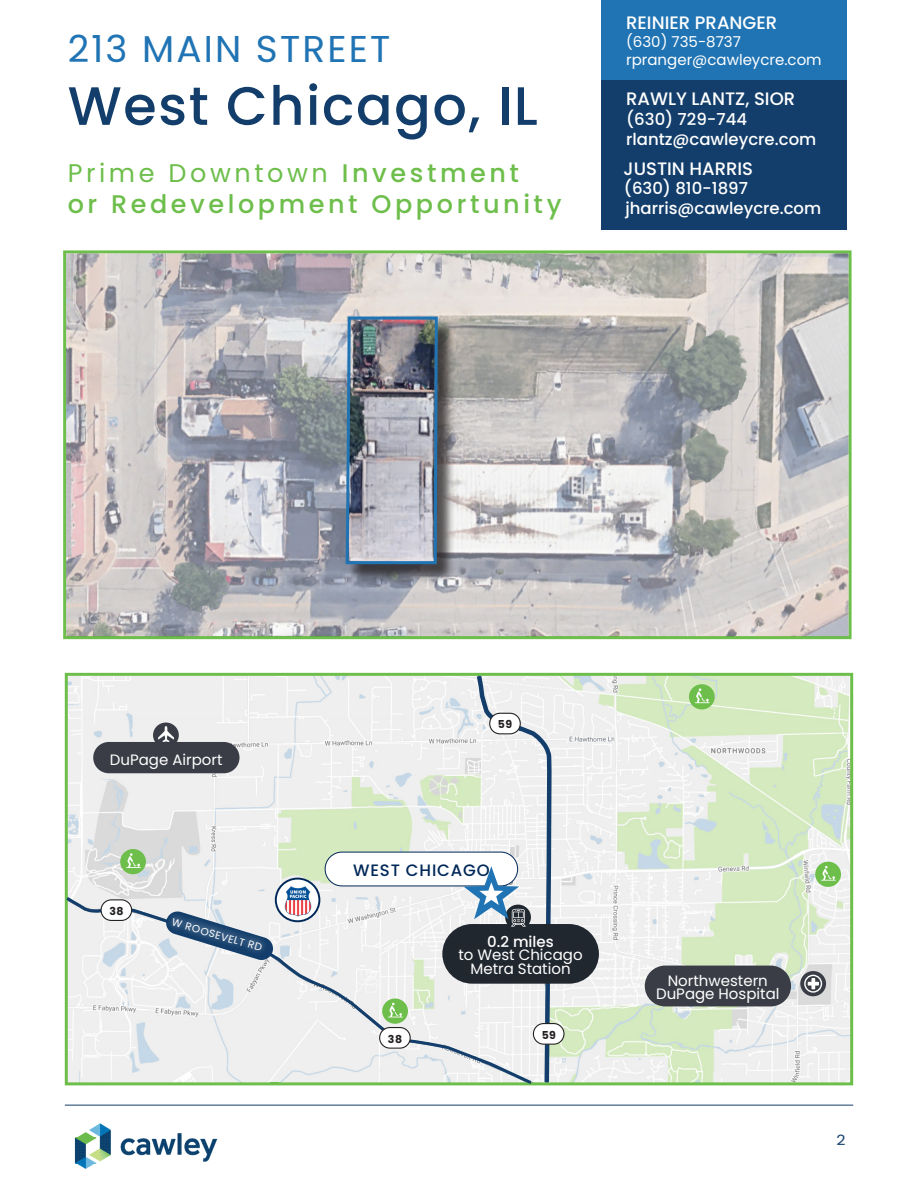
<style>
.page{position:relative;width:918px;height:1188px;background:#fff}
.page>*{position:absolute;margin:0;border:0;box-sizing:border-box;transform-origin:0 0}
.t1{font:500 54px "Poppins";letter-spacing:.03em;color:#133e6b}
.t2{font:37.35px "Poppins";letter-spacing:.06em;color:#2074b4}
.t3{font:500 25.5px/30.6px "Poppins";letter-spacing:.14em;color:#6dbe4b}
.t4{font:500 18px "Poppins";color:#fff}
.t5{font:500 16.5px/19.8px "Poppins";color:#fff}
.t6{font:500 16.5px "Poppins";letter-spacing:.05em;color:#002858}
.t7{font:15px/13.5px "Poppins";color:#fff;text-align:center}
.t8{font:14.1px "Poppins";color:#133e6b;scale:1.11 1}
.t9{font:700 10.95px "Poppins";letter-spacing:.05em;color:#231f20}
.t10{font:10.5px "Poppins";color:#fff}
.s1{font-weight:400}
.s2{font-weight:500}
</style>
<div class="page">
<img style="left:74px;top:1123px;width:144px;height:46px">
<hr style="left:65px;top:1105px;width:788px;height:1px;background:#133e6b">
<div style="left:63px;top:250px;width:789px;height:389px;border:3px solid #6dbe4b"></div>
<img style="left:69px;top:677px;width:780px;height:404px">
<svg style="left:66px;top:253px;width:783px;height:383px;background:#bebcbe"></svg>
<div style="left:348px;top:319px;width:108px;height:264px;background:#231f20;opacity:.75"></div>
<img style="left:344px;top:315px;width:95px;height:251px">
<div style="left:442px;top:924px;width:157px;height:60px;background:#21272f;border-radius:30px"></div>
<div style="left:325px;top:852px;width:193px;height:34px;background:#fff;border-radius:17px"></div>
<div style="left:325px;top:852px;width:193px;height:34px;border:1px solid #002858;border-radius:17px"></div>
<svg style="left:464px;top:672px;width:91px;height:414px"></svg>
<div style="left:489px;top:713px;width:32px;height:21px;border:1px solid #231f20;border-radius:10px"></div>
<div style="left:492px;top:713px;width:27px;height:23px;background:#fff;opacity:.75"></div>
<svg style="left:533px;top:1024px;width:31px;height:20px"></svg>
<div style="left:533px;top:1023px;width:32px;height:22px;border:1px solid #231f20;border-radius:10px"></div>
<div style="left:536px;top:1024px;width:27px;height:22px;background:#fff;opacity:.75"></div>
<div style="left:601px;top:0;width:246px;height:229px;background:#133e6b"></div>
<div style="left:601px;top:0;width:246px;height:79px;background:#2074b4"></div>
<svg style="left:64px;top:894px;width:471px;height:192px"></svg>
<div style="left:101px;top:899px;width:31px;height:22px;border:1px solid #231f20;border-radius:10px"></div>
<div style="left:103px;top:900px;width:27px;height:22px;background:#fff"></div>
<svg style="left:163px;top:909px;width:111px;height:52px"></svg>
<svg style="left:380px;top:1028px;width:30px;height:20px"></svg>
<div style="left:379px;top:1027px;width:32px;height:22px;border:1px solid #231f20;border-radius:10px"></div>
<div style="left:382px;top:1028px;width:26px;height:22px;background:#fff"></div>
<div style="left:93px;top:742px;width:147px;height:31px;background:#3a3d45;border-radius:16px"></div>
<div style="left:153px;top:723px;width:26px;height:25px;background:#3a3d45;border-radius:50%"></div>
<img style="left:159px;top:727px;width:15px;height:14px">
<svg style="left:800px;top:971px;width:26px;height:25px"></svg>
<svg style="left:804px;top:975px;width:18px;height:18px"></svg>
<div style="left:645px;top:966px;width:146px;height:40px;background:#3a3d45;border-radius:20px"></div>
<svg style="left:382px;top:998px;width:26px;height:26px"></svg>
<svg style="left:388px;top:1003px;width:15px;height:14px"></svg>
<div style="left:120px;top:849px;width:26px;height:25px;background:#6dbe4b;border-radius:50%"></div>
<svg style="left:126px;top:853px;width:15px;height:15px"></svg>
<div style="left:689px;top:684px;width:26px;height:25px;background:#6dbe4b;border-radius:50%"></div>
<svg style="left:695px;top:688px;width:15px;height:15px"></svg>
<div style="left:815px;top:862px;width:26px;height:25px;background:#6dbe4b;border-radius:50%"></div>
<svg style="left:821px;top:866px;width:15px;height:15px"></svg>
<svg style="left:276px;top:879px;width:43px;height:42px"></svg>
<img style="left:284px;top:886px;width:29px;height:31px">
<div style="left:275px;top:878px;width:45px;height:44px;border:2px solid #002858;border-radius:50%"></div>
<p class="t2" style="left:68px;top:28px;width:324px">213 MAIN STREET</p>
<p class="t1" style="left:68px;top:75px;width:472px">West Chicago, IL</p>
<p class="t3" style="left:68px;top:158px;width:495px"><span class="s1">Prime Downtown</span> Investment<br>or Redevelopment Opportunity</p>
<p class="t4" style="left:626px;top:13px;width:153px">REINIER PRANGER</p>
<p class="t7" style="left:626px;top:35px;width:116px">(630) 735-8737</p>
<p class="t7" style="left:626px;top:53px;width:197px">rpranger@cawleycre.com</p>
<p class="t4" style="left:626px;top:88px;width:171px">RAWLY LANTZ, SIOR</p>
<p class="t5" style="left:626px;top:109px;width:192px">(630) 729-744 rlantz@cawleycre.com</p>
<p class="t4" style="left:624px;top:158px;width:131px">JUSTIN HARRIS</p>
<p class="t5" style="left:624px;top:179px;width:199px">(630) 810-1897 jharris@cawleycre.com</p>
<p class="t7" style="left:110px;top:753px;width:114px">DuPage Airport</p>
<p class="t9" style="left:109px;top:905px;width:16px">38</p>
<p class="t10" style="left:174px;top:916px;width:95px;rotate:16deg">W ROOSEVELT RD</p>
<p class="t9" style="left:498px;top:718px;width:16px">59</p>
<p class="t6" style="left:353px;top:860px;width:138px">WEST CHICAGO</p>
<p class="t9" style="left:388px;top:1032px;width:16px">38</p>
<p class="t7" style="left:458px;top:935px;width:126px"><span class="s2">0.2 miles<br></span>to West Chicago<br>Metra Station</p>
<p class="t9" style="left:542px;top:1028px;width:16px">59</p>
<p class="t7" style="left:656px;top:974px;width:125px">Northwestern<br>DuPage Hospital</p>
<p class="t8" style="left:836px;top:1132px;width:10px">2</p>
</div>
